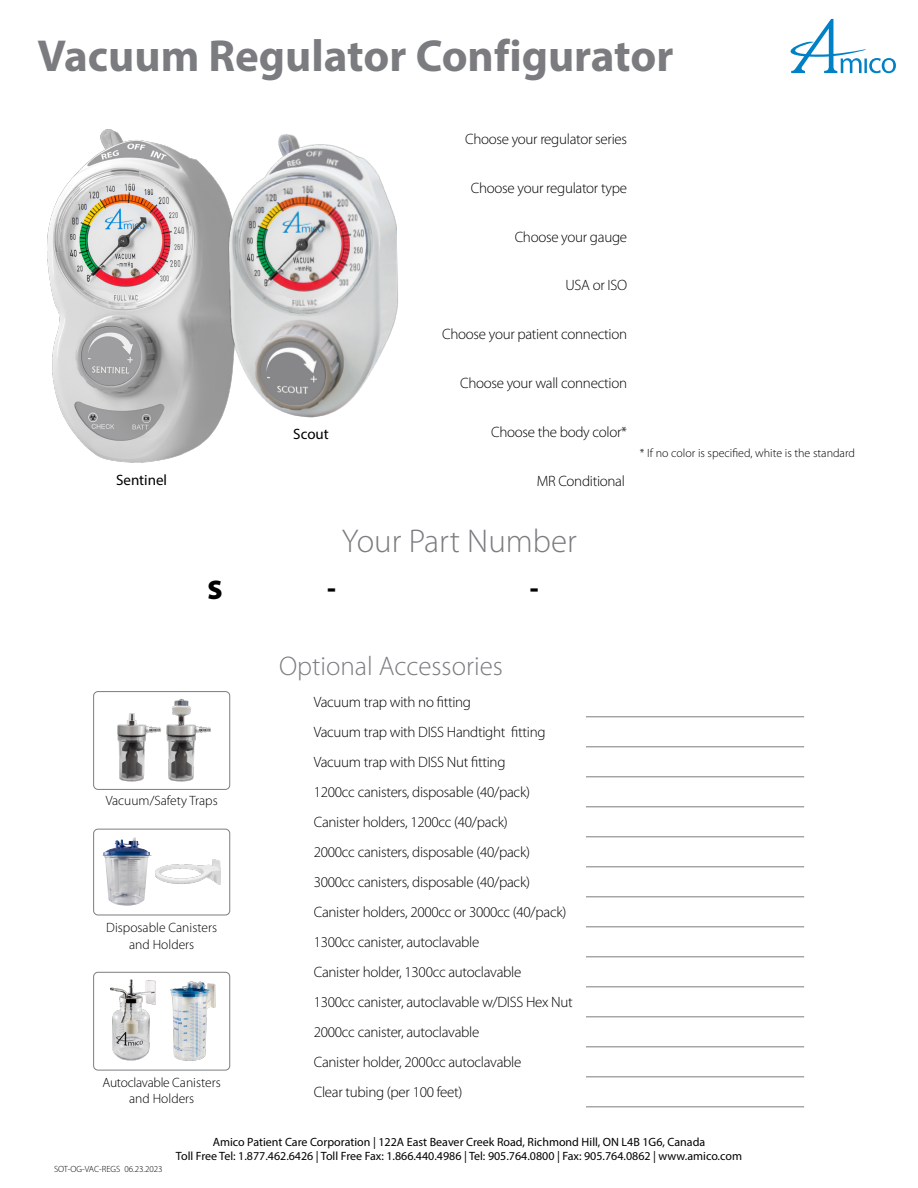
<style>
.page{position:relative;width:918px;height:1188px;background:#fff}
.page>*{position:absolute;margin:0;border:0;box-sizing:border-box;transform-origin:0 0}
.t1{font:700 45px "Myriad Pro";color:#7b7c7f}
.model_number_headers{font:300 33px "Myriad Pro";color:#7b7c7f}
.model_number_headers-2{font:300 27px "Myriad Pro";color:#7b7c7f}
.model_number{font:900 27px "Myriad Pro";color:#000}
.body_copy{font:300 15px "Myriad Pro";letter-spacing:-.02em;color:#000}
.example_text{font:15px "Myriad Pro";color:#000}
.diagram_text{font:300 13.5px/16.2px "Myriad Pro";color:#000;text-align:center}
.SOT_-_footer_address{font:12px "Myriad Pro";color:#000}
.note_text{font:300 12px "Myriad Pro";color:#000}
.t2{font:300 9px "Myriad Pro";color:#000}
</style>
<div class="page">
<img style="left:47px;top:129px;width:170px;height:334px">
<hr style="left:586px;top:716px;width:218px;height:1px;background:#7b7c7f">
<hr style="left:586px;top:746px;width:218px;height:1px;background:#7b7c7f">
<hr style="left:586px;top:776px;width:218px;height:1px;background:#7b7c7f">
<hr style="left:586px;top:806px;width:218px;height:1px;background:#7b7c7f">
<hr style="left:586px;top:836px;width:218px;height:1px;background:#7b7c7f">
<hr style="left:586px;top:866px;width:218px;height:1px;background:#7b7c7f">
<hr style="left:586px;top:896px;width:218px;height:1px;background:#7b7c7f">
<hr style="left:586px;top:926px;width:218px;height:1px;background:#7b7c7f">
<hr style="left:586px;top:956px;width:218px;height:1px;background:#7b7c7f">
<hr style="left:586px;top:986px;width:218px;height:1px;background:#7b7c7f">
<hr style="left:586px;top:1016px;width:218px;height:1px;background:#7b7c7f">
<hr style="left:586px;top:1046px;width:218px;height:1px;background:#7b7c7f">
<hr style="left:586px;top:1076px;width:218px;height:1px;background:#7b7c7f">
<hr style="left:586px;top:1106px;width:218px;height:1px;background:#7b7c7f">
<div style="left:93px;top:691px;width:137px;height:99px;border:1px solid #7b7c7f;border-radius:4px"></div>
<div style="left:93px;top:972px;width:137px;height:98px;border:1px solid #7b7c7f;border-radius:4px"></div>
<img style="left:207px;top:129px;width:191px;height:298px">
<svg style="left:790px;top:19px;width:106px;height:54px"></svg>
<div style="left:93px;top:829px;width:137px;height:86px;border:1px solid #7b7c7f;border-radius:4px"></div>
<img style="left:170px;top:981px;width:46px;height:80px">
<img style="left:110px;top:979px;width:46px;height:82px">
<img style="left:102px;top:837px;width:50px;height:68px">
<img style="left:155px;top:860px;width:65px;height:24px">
<img style="left:166px;top:699px;width:45px;height:83px">
<img style="left:117px;top:713px;width:44px;height:69px">
<p class="t1" style="left:37px;top:27px;width:638px">Vacuum Regulator Configurator</p>
<p class="body_copy" style="left:465px;top:130px;width:164px">Choose your regulator series</p>
<p class="body_copy" style="left:471px;top:179px;width:158px">Choose your regulator type</p>
<p class="example_text" style="left:116px;top:471px;width:53px">Sentinel</p>
<p class="example_text" style="left:293px;top:424px;width:37px">Scout</p>
<p class="body_copy" style="left:515px;top:227px;width:114px">Choose your gauge</p>
<p class="body_copy" style="left:566px;top:276px;width:63px">USA or ISO</p>
<p class="body_copy" style="left:442px;top:325px;width:186px">Choose your patient connection</p>
<p class="body_copy" style="left:460px;top:374px;width:169px">Choose your wall connection</p>
<p class="body_copy" style="left:491px;top:423px;width:138px">Choose the body color*</p>
<p class="body_copy" style="left:537px;top:472px;width:90px">MR Conditional</p>
<p class="note_text" style="left:640px;top:446px;width:217px">* If no color is specified, white is the standard</p>
<p class="model_number_headers" style="left:342px;top:521px;width:236px">Your Part Number</p>
<p class="model_number" style="left:207px;top:572px;width:17px">S</p>
<p class="model_number" style="left:327px;top:570px;width:10px">-</p>
<p class="model_number" style="left:530px;top:570px;width:10px">-</p>
<p class="diagram_text" style="left:106px;top:793px;width:114px">Vacuum/Safety Traps</p>
<p class="diagram_text" style="left:106px;top:920px;width:112px">Disposable Canisters and Holders</p>
<p class="diagram_text" style="left:103px;top:1074px;width:120px">Autoclavable Canisters and Holders</p>
<p class="model_number_headers-2" style="left:279px;top:649px;width:225px">Optional Accessories</p>
<p class="body_copy" style="left:314px;top:693px;width:159px">Vacuum trap with no fitting</p>
<p class="body_copy" style="left:314px;top:723px;width:233px">Vacuum trap with DISS Handtight fitting</p>
<p class="body_copy" style="left:314px;top:753px;width:193px">Vacuum trap with DISS Nut fitting</p>
<p class="body_copy" style="left:314px;top:783px;width:218px">1200cc canisters, disposable (40/pack)</p>
<p class="body_copy" style="left:314px;top:813px;width:196px">Canister holders, 1200cc (40/pack)</p>
<p class="body_copy" style="left:314px;top:843px;width:218px">2000cc canisters, disposable (40/pack)</p>
<p class="body_copy" style="left:314px;top:873px;width:218px">3000cc canisters, disposable (40/pack)</p>
<p class="body_copy" style="left:314px;top:903px;width:254px">Canister holders, 2000cc or 3000cc (40/pack)</p>
<p class="body_copy" style="left:314px;top:933px;width:167px">1300cc canister, autoclavable</p>
<p class="body_copy" style="left:314px;top:963px;width:209px">Canister holder, 1300cc autoclavable</p>
<p class="body_copy" style="left:314px;top:993px;width:261px">1300cc canister, autoclavable w/DISS Hex Nut</p>
<p class="body_copy" style="left:314px;top:1023px;width:167px">2000cc canister, autoclavable</p>
<p class="body_copy" style="left:314px;top:1053px;width:209px">Canister holder, 2000cc autoclavable</p>
<p class="body_copy" style="left:314px;top:1083px;width:150px">Clear tubing (per 100 feet)</p>
<p class="t2" style="left:54px;top:1163px;width:110px">SOT-OG-VAC-REGS 06.23.2023</p>
<p class="SOT_-_footer_address" style="left:213px;top:1135px;width:494px">Amico Patient Care Corporation | 122A East Beaver Creek Road, Richmond Hill, ON L4B 1G6, Canada</p>
<p class="SOT_-_footer_address" style="left:176px;top:1149px;width:568px">Toll Free Tel: 1.877.462.6426 | Toll Free Fax: 1.866.440.4986 | Tel: 905.764.0800 | Fax: 905.764.0862 | www.amico.com</p>
</div>
